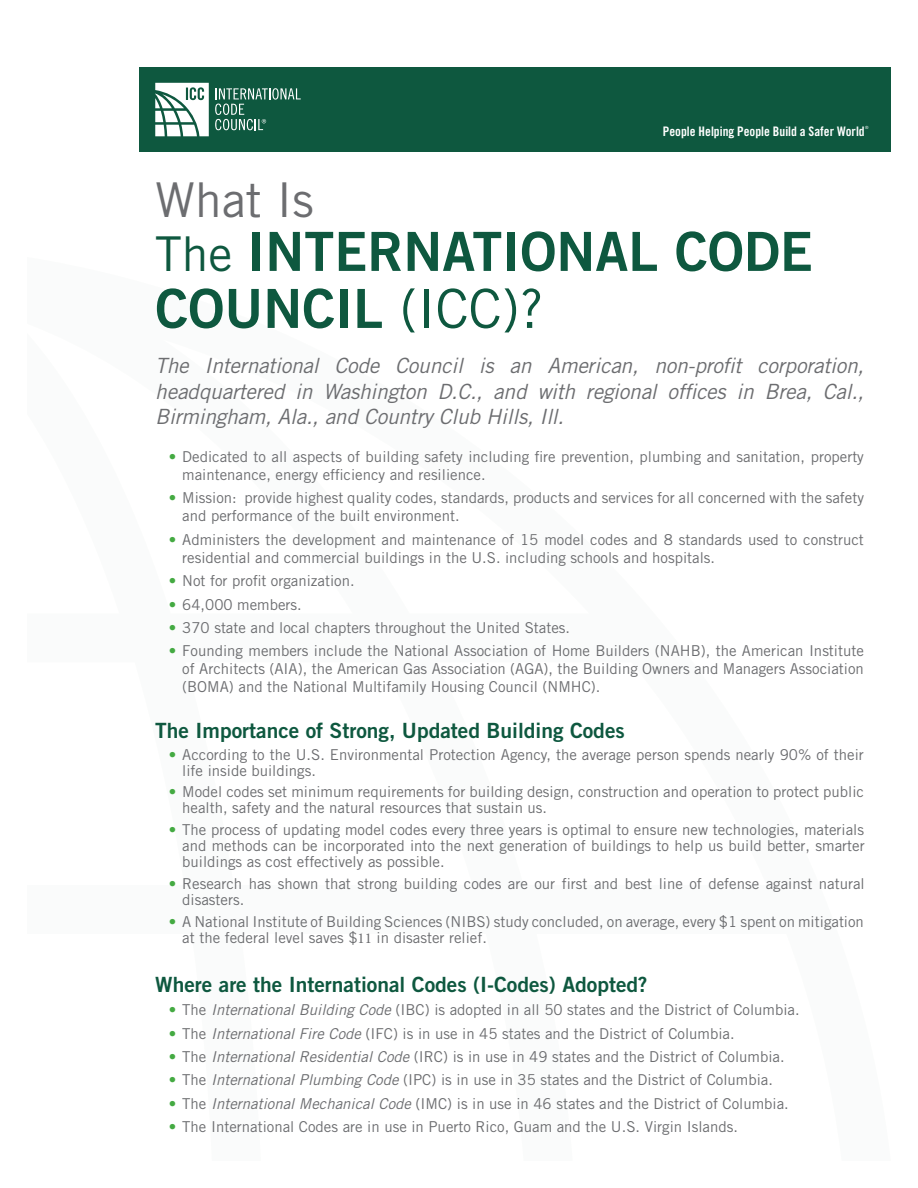
<style>
.page{position:relative;width:918px;height:1188px;background:#fff}
.page>*{position:absolute;margin:0;border:0;box-sizing:border-box;transform-origin:0 0}
.t1{font:54px/57px "Trade Gothic LT Std Bd 2";color:#0e583f}
.t2{font:48px "Trade Gothic LT Std";color:#6c6d70}
.t3{font:italic 21px/25.2px "Trade Gothic LT Std";letter-spacing:-.01em;color:#6c6d70;text-align:justify}
.t4{font:21px "Trade Gothic LT Std Bd 2";color:#0e583f}
.t5{font:15px/18px "Trade Gothic LT Std";color:#6c6d70}
.t6{font:13.2px "Trade Gothic LT Std Bd Cn 20";color:#fff}
.t7{font:4.35px "Trade Gothic LT Std";color:#fff}
.s1{font-family:"Trade Gothic LT Std";font-size:48px}
.s2{font-family:"Trade Gothic LT Std"}
.s3{color:#44aa42}
.s4{font-family:"Minion Pro"}
.s5{font-style:italic}
</style>
<div class="page">
<div style="left:140px;top:68px;width:751px;height:84px;background:#0e583f"></div>
<svg style="left:155px;top:83px;width:54px;height:53px;background:#c4d6d0"></svg>
<svg style="left:215px;top:88px;width:86px;height:42px"></svg>
<p class="t6" style="left:663px;top:124px;width:203px">People Helping People Build a Safer World</p>
<p class="t7" style="left:865px;top:125px;width:5px">®</p>
<p class="t2" style="left:155px;top:171px;width:160px">What Is</p>
<p class="t1" style="left:155px;top:222px;width:659px"><span class="s1">The</span> INTERNATIONAL CODE<br>COUNCIL <span class="s2">(ICC)?</span></p>
<p class="t3" style="left:155px;top:354px;width:710px">The International Code Council is an American, non-profit corporation, headquartered in Washington D.C., and with regional offices in Brea, Cal., Birmingham, Ala., and Country Club Hills, Ill.</p>
<p class="t5" style="left:182px;top:447px;width:683px;text-indent:-14px"><span class="s3">•</span> Dedicated to all aspects of building safety including fire prevention, plumbing and sanitation, property maintenance, energy efficiency and resilience.</p>
<p class="t5" style="left:182px;top:489px;width:683px;text-indent:-14px"><span class="s3">•</span> Mission: provide highest quality codes, standards, products and services for all concerned with the safety and performance of the built environment.</p>
<p class="t5" style="left:182px;top:530px;width:683px;text-indent:-14px"><span class="s3">•</span> Administers the development and maintenance of 15 model codes and 8 standards used to construct residential and commercial buildings in the U.S. including schools and hospitals.</p>
<p class="t5" style="left:169px;top:572px;width:187px"><span class="s3">•</span> Not for profit organization.</p>
<p class="t5" style="left:169px;top:595px;width:135px"><span class="s3">•</span> 64,000 members.</p>
<p class="t5" style="left:169px;top:618px;width:403px"><span class="s3">•</span> 370 state and local chapters throughout the United States.</p>
<p class="t5" style="left:182px;top:642px;width:683px;text-align:justify;text-indent:-14px"><span class="s3">•</span> Founding members include the National Association of Home Builders (NAHB), the American Institute of Architects (AIA), the American Gas Association (AGA), the Building Owners and Managers Association (BOMA) and the National Multifamily Housing Council (NMHC).</p>
<p class="t4" style="left:155px;top:717px;width:471px">The Importance of Strong, Updated Building Codes</p>
<p class="t5" style="left:182px;top:746px;width:683px;line-height:15.8px;text-indent:-14px"><span class="s3">•</span> According to the U.S. Environmental Protection Agency, the average person spends nearly 90% of their life inside buildings.</p>
<p class="t5" style="left:182px;top:784px;width:683px;line-height:15.8px;text-indent:-13px"><span class="s3">•</span> Model codes set minimum requirements for building design, construction and operation to protect public health, safety and the natural resources that sustain us.</p>
<p class="t5" style="left:182px;top:821px;width:684px;line-height:16.2px;text-align:justify;text-indent:-13px"><span class="s3">•</span> The process of updating model codes every three years is optimal to ensure new technologies, materials and methods can be incorporated into the next generation of buildings to help us build better, smarter buildings as cost effectively as possible.</p>
<p class="t5" style="left:182px;top:876px;width:684px;line-height:15.8px;text-indent:-14px"><span class="s3">•</span> Research has shown that strong building codes are our first and best line of defense against natural disasters.</p>
<p class="t5" style="left:182px;top:914px;width:683px;line-height:15.8px;text-indent:-14px"><span class="s3">•</span> A National Institute of Building Sciences (NIBS) study concluded, on average, every $1 spent on mitigation at the federal level saves $<span class="s4">11</span> in disaster relief.</p>
<p class="t4" style="left:155px;top:971px;width:494px">Where are the International Codes (I-Codes) Adopted?</p>
<p class="t5" style="left:169px;top:1001px;width:632px"><span class="s3">•</span> The <span class="s5">International Building Code</span> (IBC) is adopted in all 50 states and the District of Columbia.</p>
<p class="t5" style="left:169px;top:1024px;width:567px"><span class="s3">•</span> The <span class="s5">International Fire Code</span> (IFC) is in use in 45 states and the District of Columbia.</p>
<p class="t5" style="left:169px;top:1047px;width:617px"><span class="s3">•</span> The <span class="s5">International Residential Code</span> (IRC) is in use in 49 states and the District of Columbia.</p>
<p class="t5" style="left:169px;top:1071px;width:606px"><span class="s3">•</span> The <span class="s5">International Plumbing Code</span> (IPC) is in use in 35 states and the District of Columbia.</p>
<p class="t5" style="left:169px;top:1094px;width:622px"><span class="s3">•</span> The <span class="s5">International Mechanical Code</span> (IMC) is in use in 46 states and the District of Columbia.</p>
<p class="t5" style="left:169px;top:1118px;width:571px"><span class="s3">•</span> The International Codes are in use in Puerto Rico, Guam and the U.S. Virgin Islands.</p>
</div>
